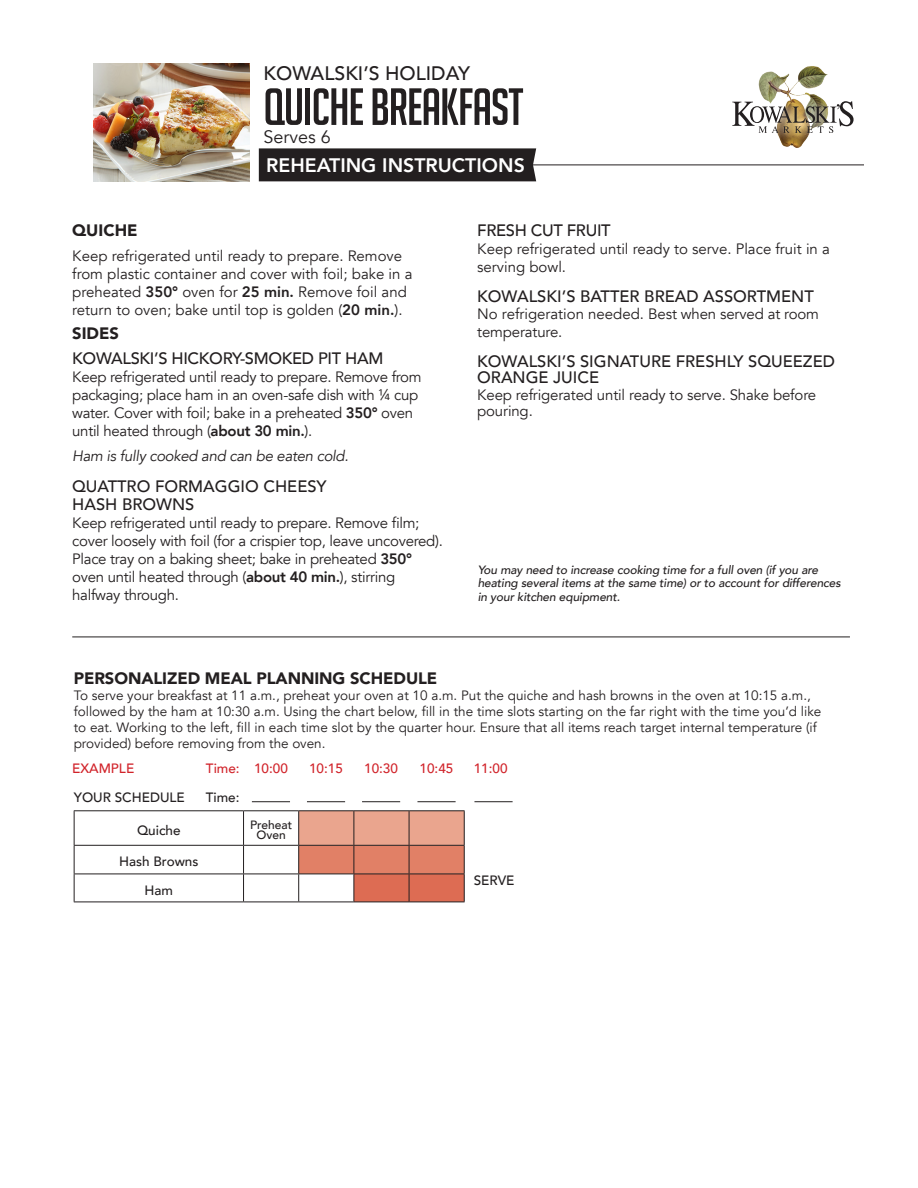
<style>
.page{position:relative;width:918px;height:1188px;background:#fff}
.page>*{position:absolute;margin:0;border:0;box-sizing:border-box;transform-origin:0 0}
.t1{font:51px "Big Noodle Titling";letter-spacing:-.02em;color:#231f20}
.t2{font:800 19.5px "Avenir";color:#fff}
.t3{font:500 19.5px "Avenir";color:#231f20}
.t4{font:18px "Avenir";color:#231f20}
.t5{font:500 16.5px/18px "Avenir";color:#231f20}
.t6{font:900 16.5px "Avenir";letter-spacing:-.005em;color:#231f20}
.t7{font:500 16.5px "Avenir";letter-spacing:-.02em;color:#231f20}
.t8{font:15px/18px "Avenir";letter-spacing:-.02em;color:#231f20}
.t9{font:15px/18px "Avenir";color:#231f20}
.t10{font:italic 15px "Avenir";letter-spacing:-.02em;color:#231f20}
.t11{font:13.5px/16.2px "Avenir";color:#231f20}
.t12{font:500 13.5px "Avenir";color:#231f20}
.t13{font:500 13.5px "Avenir";color:#d1232a}
.t14{font:italic 500 12px/13.5px "Avenir";letter-spacing:-.01em;color:#231f20}
.t15{font:500 12px/10.5px "Avenir";color:#231f20;text-align:center}
.s1{font-weight:800}
</style>
<div class="page">
<div style="left:259px;top:148px;width:277px;height:33px;background:#231f20"></div>
<hr style="left:399px;top:165px;width:465px;height:1px;background:#231f20">
<img style="left:758px;top:66px;width:70px;height:82px">
<div style="left:724px;top:93px;width:138px;height:48px;background:#fff;opacity:.75"></div>
<svg style="left:732px;top:101px;width:122px;height:32px"></svg>
<img style="left:94px;top:64px;width:155px;height:117px">
<hr style="left:72px;top:637px;width:778px;height:1px;background:#231f20">
<hr style="left:74px;top:810px;width:170px;height:1px;background:#231f20">
<hr style="left:74px;top:811px;width:1px;height:34px;background:#231f20">
<hr style="left:244px;top:810px;width:55px;height:1px;background:#231f20">
<hr style="left:243px;top:811px;width:1px;height:34px;background:#231f20">
<hr style="left:299px;top:810px;width:55px;height:1px;background:#231f20">
<hr style="left:354px;top:810px;width:55px;height:1px;background:#231f20">
<hr style="left:409px;top:810px;width:56px;height:1px;background:#231f20">
<hr style="left:74px;top:845px;width:170px;height:1px;background:#231f20">
<hr style="left:244px;top:845px;width:55px;height:1px;background:#231f20">
<hr style="left:74px;top:874px;width:170px;height:1px;background:#231f20">
<svg style="left:74px;top:846px;width:1px;height:56px"></svg>
<hr style="left:244px;top:874px;width:55px;height:1px;background:#231f20">
<svg style="left:243px;top:846px;width:1px;height:56px"></svg>
<svg style="left:298px;top:811px;width:167px;height:91px"></svg>
<hr style="left:74px;top:902px;width:170px;height:1px;background:#231f20">
<hr style="left:244px;top:902px;width:55px;height:1px;background:#231f20">
<hr style="left:299px;top:902px;width:55px;height:1px;background:#231f20">
<hr style="left:354px;top:902px;width:55px;height:1px;background:#231f20">
<hr style="left:409px;top:902px;width:56px;height:1px;background:#231f20">
<hr style="left:252px;top:801px;width:38px;height:1px;background:#231f20">
<hr style="left:307px;top:801px;width:38px;height:1px;background:#231f20">
<hr style="left:362px;top:801px;width:38px;height:1px;background:#231f20">
<hr style="left:417px;top:801px;width:39px;height:1px;background:#231f20">
<hr style="left:474px;top:801px;width:39px;height:1px;background:#231f20">
<p class="t3" style="left:263px;top:56px;width:208px">KOWALSKI’S HOLIDAY</p>
<p class="t1" style="left:263px;top:79px;width:262px">QUICHE BREAKFAST</p>
<p class="t4" style="left:263px;top:126px;width:69px">Serves 6</p>
<p class="t2" style="left:266px;top:150px;width:260px">REHEATING INSTRUCTIONS</p>
<p class="t6" style="left:72px;top:216px;width:67px">QUICHE</p>
<p class="t9" style="left:72px;top:247px;width:342px">Keep refrigerated until ready to prepare. Remove from plastic container and cover with foil; bake in a preheated <span class="s1">350°</span> oven for <span class="s1">25 min.</span> Remove foil and return to oven; bake until top is golden (<span class="s1">20 min.</span>).</p>
<p class="t6" style="left:72px;top:320px;width:48px">SIDES</p>
<p class="t7" style="left:72px;top:344px;width:313px">KOWALSKI’S HICKORY-SMOKED PIT HAM</p>
<p class="t8" style="left:72px;top:368px;width:351px">Keep refrigerated until ready to prepare. Remove from packaging; place ham in an oven-safe dish with ¼ cup water. Cover with foil; bake in a preheated <span class="s1">350°</span> oven until heated through (<span class="s1">about 30 min.</span>).</p>
<p class="t10" style="left:72px;top:447px;width:278px">Ham is fully cooked and can be eaten cold.</p>
<p class="t5" style="left:72px;top:477px;width:256px">QUATTRO FORMAGGIO CHEESY<br>HASH BROWNS</p>
<p class="t8" style="left:72px;top:515px;width:372px">Keep refrigerated until ready to prepare. Remove film; cover loosely with foil (for a crispier top, leave uncovered).<br>Place tray on a baking sheet; bake in preheated <span class="s1">350° </span>oven until heated through (<span class="s1">about 40 min.</span>), stirring halfway through.</p>
<p class="t7" style="left:477px;top:216px;width:135px">FRESH CUT FRUIT</p>
<p class="t9" style="left:477px;top:240px;width:354px">Keep refrigerated until ready to serve. Place fruit in a serving bowl.</p>
<p class="t5" style="left:477px;top:287px;width:338px">KOWALSKI’S BATTER BREAD ASSORTMENT</p>
<p class="t8" style="left:477px;top:305px;width:343px">No refrigeration needed. Best when served at room temperature.</p>
<p class="t5" style="left:477px;top:352px;width:359px;line-height:16.5px">KOWALSKI’S SIGNATURE FRESHLY SQUEEZED<br>ORANGE JUICE</p>
<p class="t8" style="left:477px;top:387px;width:341px;line-height:16.5px">Keep refrigerated until ready to serve. Shake before pouring.</p>
<p class="t14" style="left:478px;top:563px;width:365px">You may need to increase cooking time for a full oven (if you are heating several items at the same time) or to account for differences in your kitchen equipment.</p>
<p class="t6" style="left:74px;top:664px;width:365px">PERSONALIZED MEAL PLANNING SCHEDULE</p>
<p class="t11" style="left:74px;top:687px;width:749px">To serve your breakfast at 11 a.m., preheat your oven at 10 a.m. Put the quiche and hash browns in the oven at 10:15 a.m., followed by the ham at 10:30 a.m. Using the chart below, fill in the time slots starting on the far right with the time you’d like to eat. Working to the left, fill in each time slot by the quarter hour. Ensure that all items reach target internal temperature (if provided) before removing from the oven.</p>
<p class="t13" style="left:72px;top:757px;width:63px">EXAMPLE</p>
<p class="t13" style="left:206px;top:757px;width:35px">Time:</p>
<p class="t13" style="left:254px;top:757px;width:35px">10:00</p>
<p class="t13" style="left:309px;top:757px;width:35px">10:15</p>
<p class="t13" style="left:364px;top:757px;width:35px">10:30</p>
<p class="t13" style="left:420px;top:757px;width:35px">10:45</p>
<p class="t13" style="left:474px;top:757px;width:35px">11:00</p>
<p class="t12" style="left:74px;top:786px;width:113px">YOUR SCHEDULE</p>
<p class="t12" style="left:206px;top:786px;width:35px">Time:</p>
<p class="t12" style="left:137px;top:818px;width:45px">Quiche</p>
<p class="t15" style="left:250px;top:819px;width:44px">Preheat<br>Oven</p>
<p class="t12" style="left:119px;top:850px;width:81px">Hash Browns</p>
<p class="t12" style="left:145px;top:878px;width:30px">Ham</p>
<p class="t12" style="left:474px;top:869px;width:42px">SERVE</p>
</div>
